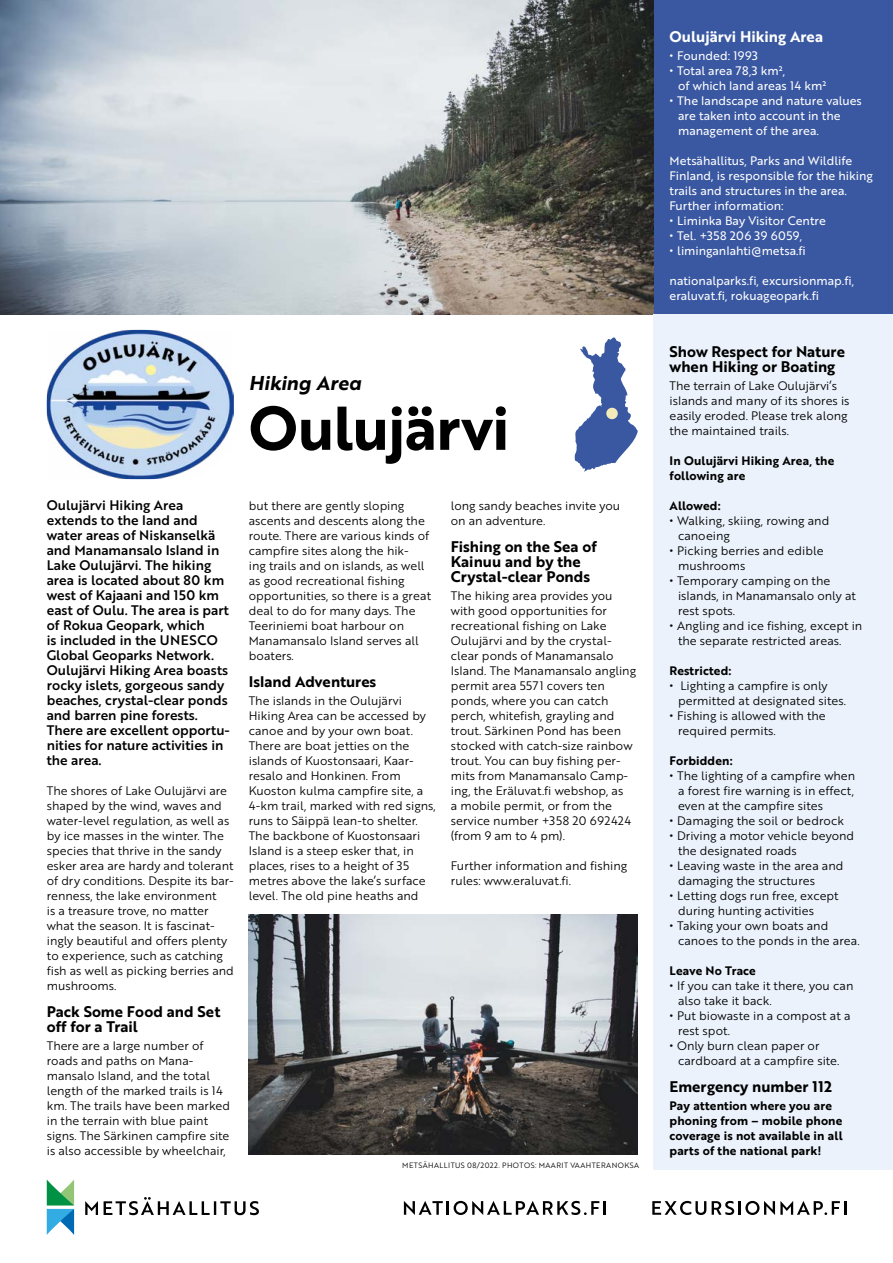
<style>
.page{position:relative;width:893px;height:1263px;background:#fff}
.page>*{position:absolute;margin:0;border:0;box-sizing:border-box;transform-origin:0 0}
.t1{font:60px "Brother 1816 Bold";letter-spacing:-.01em;color:#000}
.t2{font:19.5px "Brother 1816 Bold Italic";letter-spacing:.005em;color:#000}
.t3{font:15px/15px "Brother 1816 Bold";color:#000}
.t4{font:15px "Brother 1816 Bold";color:#fff}
.t5{font:13.5px/15px "Brother 1816 Medium";color:#000}
.t6{font:12px/15px "Brother 1816 Book";color:#000}
.t7{font:12px/15px "Brother 1816 Regular";color:#fff}
.t8{font:12px/15px "Brother 1816 Bold";letter-spacing:.01em;color:#000}
.t9{font:12px "Brother 1816 Regular";letter-spacing:.04em;color:#fff}
.t10{font:7.5px "Brother 1816 Book";letter-spacing:.06em;color:#000}
.s1{font-family:"Brother 1816 Book";font-size:15px}
.s2{font-size:15px}
</style>
<div class="page">
<div style="left:653px;top:0;width:240px;height:315px;background:#3a58a1"></div>
<img style="left:0;top:0;width:653px;height:315px">
<img style="left:47px;top:330px;width:187px;height:149px">
<div style="left:653px;top:315px;width:240px;height:855px;background:#ebf2fb"></div>
<svg style="left:85px;top:1197px;width:174px;height:18px"></svg>
<svg style="left:47px;top:1180px;width:27px;height:55px"></svg>
<img style="left:249px;top:915px;width:389px;height:240px">
<svg style="left:575px;top:337px;width:63px;height:134px"></svg>
<div style="left:606px;top:408px;width:12px;height:11px;background:#f4ebba;border-radius:50%"></div>
<svg style="left:652px;top:1201px;width:54px;height:14px"></svg>
<svg style="left:712px;top:1201px;width:128px;height:14px"></svg>
<hr style="left:844px;top:1201px;width:3px;height:14px;background:#000">
<svg style="left:404px;top:1201px;width:202px;height:14px"></svg>
<p class="t5" style="left:47px;top:497px;width:185px">Oulujärvi Hiking Area extends to the land and water areas of Niskanselkä and Manamansalo Island in<br>Lake Oulujärvi. The hiking area is located about 80 km west of Kajaani and 150 km east of Oulu. The area is part of Rokua Geopark, which<br>is included in the UNESCO<br>Global Geoparks Network.<br>Oulujärvi Hiking Area boasts rocky islets, gorgeous sandy beaches, crystal-clear ponds and barren pine forests.<br>There are excellent opportu&shy;nities for nature activities in the area.</p>
<p class="t6" style="left:47px;top:782px;width:189px">The shores of Lake Oulujärvi are shaped by the wind, waves and water-level regulation, as well as by ice masses in the winter. The species that thrive in the sandy esker area are hardy and tolerant of dry conditions. Despite its bar&shy;renness, the lake environment<br>is a treasure trove, no matter what the season. It is fascinat&shy;ingly beautiful and offers plenty to experience, such as catching fish as well as picking berries and mushrooms.</p>
<p class="t3" style="left:47px;top:1003px;width:175px">Pack Some Food and Set off for a Trail</p>
<p class="t6" style="left:47px;top:1037px;width:185px">There are a large number of roads and paths on Mana&shy;mansalo Island, and the total length of the marked trails is 14 km. The trails have been marked in the terrain with blue paint signs. The Särkinen campfire site is also accessible by wheelchair,</p>
<h2 class="t2" style="left:249px;top:368px;width:114px">Hiking Area</h2>
<h1 class="t1" style="left:249px;top:383px;width:262px">Oulujärvi</h1>
<p class="t6" style="left:249px;top:497px;width:184px">but there are gently sloping ascents and descents along the route. There are various kinds of campfire sites along the hik-<br>ing trails and on islands, as well as good recreational fishing opportunities, so there is a great deal to do for many days. The<br>Teeriniemi boat harbour on<br>Manamansalo Island serves all boaters.</p>
<p class="t3" style="left:249px;top:673px;width:129px">Island Adventures</p>
<p class="t6" style="left:249px;top:692px;width:189px">The islands in the Oulujärvi<br>Hiking Area can be accessed by canoe and by your own boat.<br>There are boat jetties on the islands of Kuostonsaari, Kaar&shy;resalo and Honkinen. From<br>Kuoston kulma campfire site, a<br>4-km trail, marked with red signs, runs to Säippä lean-to shelter.<br>The backbone of Kuostonsaari<br>Island is a steep esker that, in places, rises to a height of 35 metres above the lake’s surface level. The old pine heaths and</p>
<p class="t6" style="left:451px;top:497px;width:171px">long sandy beaches invite you on an adventure.</p>
<p class="t3" style="left:451px;top:538px;width:147px">Fishing on the Sea of<br>Kainuu and by the<br>Crystal-clear Ponds</p>
<p class="t6" style="left:451px;top:587px;width:187px">The hiking area provides you with good opportunities for recreational fishing on Lake<br>Oulujärvi and by the crystal&shy;clear ponds of Manamansalo<br>Island. The Manamansalo angling permit area 5571 covers ten ponds, where you can catch perch, whitefish, grayling and trout. Särkinen Pond has been stocked with catch-size rainbow trout. You can buy fishing per&shy;mits from Manamansalo Camp&shy;ing, the Eräluvat.fi webshop, as<br>a mobile permit, or from the service number +358 20 692424 (from 9 am to 4 pm).</p>
<p class="t6" style="left:451px;top:857px;width:178px">Further information and fishing rules: www.eraluvat.fi.</p>
<p class="t10" style="left:402px;top:1159px;width:238px">METSÄHALLITUS 08/2022. PHOTOS: MAARIT VAAHTERANOKSA</p>
<p class="t4" style="left:670px;top:25px;width:155px">Oulujärvi Hiking Area</p>
<p class="t7" style="left:670px;top:47px;width:90px"><span class="s1">•</span> Founded: 1993</p>
<p class="t7" style="left:678px;top:62px;width:150px;text-indent:-9px"><span class="s1">•</span> Total area 78,3 km²,<br>of which land areas 14 km²</p>
<p class="t7" style="left:678px;top:92px;width:185px;text-indent:-9px"><span class="s1">•</span> The landscape and nature values are taken into account in the management of the area.</p>
<p class="t7" style="left:670px;top:152px;width:205px">Metsähallitus, Parks and Wildlife<br>Finland, is responsible for the hiking trails and structures in the area.<br>Further information:</p>
<p class="t7" style="left:670px;top:212px;width:158px"><span class="s1">•</span> Liminka Bay Visitor Centre</p>
<p class="t9" style="left:670px;top:227px;width:134px"><span class="s1">•</span> Tel. +358 206 39 6059,</p>
<p class="t7" style="left:670px;top:242px;width:138px"><span class="s1">•</span> liminganlahti@metsa.fi</p>
<p class="t7" style="left:670px;top:272px;width:186px">nationalparks.fi, excursionmap.fi, eraluvat.fi, rokuageopark.fi</p>
<p class="t3" style="left:670px;top:343px;width:177px">Show Respect for Nature when Hiking or Boating</p>
<p class="t6" style="left:670px;top:377px;width:182px">The terrain of Lake Oulujärvi’s islands and many of its shores is easily eroded. Please trek along the maintained trails.</p>
<p class="t8" style="left:670px;top:453px;width:166px">In Oulujärvi Hiking Area, the following are</p>
<p class="t8" style="left:670px;top:498px;width:53px">Allowed:</p>
<p class="t6" style="left:678px;top:512px;width:153px;text-indent:-9px"><span class="s2">•</span> Walking, skiing, rowing and canoeing</p>
<p class="t6" style="left:678px;top:542px;width:147px;text-indent:-9px"><span class="s2">•</span> Picking berries and edible mushrooms</p>
<p class="t6" style="left:678px;top:572px;width:179px;text-indent:-9px"><span class="s2">•</span> Temporary camping on the islands, in Manamansalo only at rest spots.</p>
<p class="t6" style="left:678px;top:617px;width:186px;text-indent:-9px"><span class="s2">•</span> Angling and ice fishing, except in the separate restricted areas.</p>
<p class="t8" style="left:670px;top:663px;width:63px">Restricted:</p>
<p class="t6" style="left:678px;top:677px;width:169px;text-indent:-9px"><span class="s2">•</span> Lighting a campfire is only permitted at designated sites.</p>
<p class="t6" style="left:678px;top:707px;width:149px;text-indent:-9px"><span class="s2">•</span> Fishing is allowed with the required permits.</p>
<p class="t8" style="left:670px;top:753px;width:65px">Forbidden:</p>
<p class="t6" style="left:678px;top:767px;width:179px;text-align:justify;text-indent:-9px"><span class="s2">•</span> The lighting of a campfire when a forest fire warning is in effect, even at the campfire sites</p>
<p class="t6" style="left:670px;top:812px;width:176px"><span class="s2">•</span> Damaging the soil or bedrock</p>
<p class="t6" style="left:678px;top:827px;width:178px;text-indent:-9px"><span class="s2">•</span> Driving a motor vehicle beyond the designated roads</p>
<p class="t6" style="left:678px;top:857px;width:167px;text-indent:-9px"><span class="s2">•</span> Leaving waste in the area and damaging the structures</p>
<p class="t6" style="left:678px;top:887px;width:162px;text-indent:-9px"><span class="s2">•</span> Letting dogs run free, except during hunting activities</p>
<p class="t6" style="left:678px;top:917px;width:183px;text-indent:-9px"><span class="s2">•</span> Taking your own boats and canoes to the ponds in the area.</p>
<p class="t8" style="left:670px;top:963px;width:88px">Leave No Trace</p>
<p class="t6" style="left:678px;top:977px;width:177px;text-indent:-9px"><span class="s2">•</span> If you can take it there, you can also take it back.</p>
<p class="t6" style="left:678px;top:1007px;width:174px;text-indent:-9px"><span class="s2">•</span> Put biowaste in a compost at a rest spot.</p>
<p class="t6" style="left:678px;top:1037px;width:163px;text-indent:-9px"><span class="s2">•</span> Only burn clean paper or cardboard at a campfire site.</p>
<p class="t3" style="left:670px;top:1078px;width:164px">Emergency number 112</p>
<p class="t8" style="left:670px;top:1098px;width:175px">Pay attention where you are phoning from – mobile phone coverage is not available in all parts of the national park!</p>
</div>
